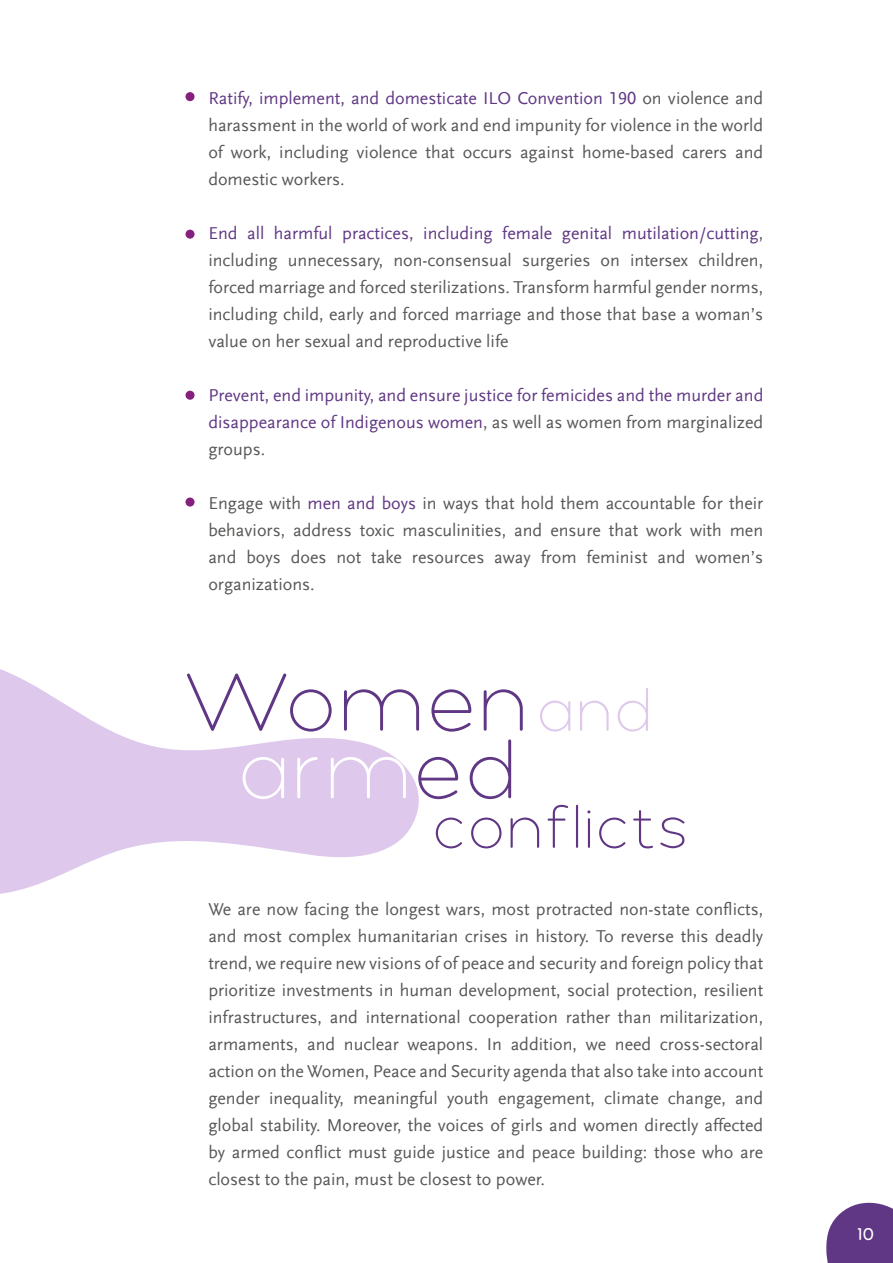
<style>
.page{position:relative;width:893px;height:1263px;background:#fff}
.page>*{position:absolute;margin:0;border:0;box-sizing:border-box;transform-origin:0 0}
.t1{font:300 84px/67.5px "Polly Rounded";color:#603784;text-align:center}
.t2{font:300 61.5px "Polly Rounded";color:#603784}
.t3{font:300 61.5px "Polly Rounded";color:#dec9ed}
.t4{font:18px/27px "Scala Sans Regular LF";color:#575756;text-align:justify}
.t5{font:18px/27px "Scala Sans Regular LF";color:#603784;text-align:justify}
.t6{font:18px "Polly Rounded";color:#fff}
.s1{color:#603784}
.s2{color:#575756}
.s3{color:#fff}
</style>
<div class="page">
<div style="left:185px;top:92px;width:10px;height:9px;background:#84207e;border-radius:50%"></div>
<div style="left:185px;top:230px;width:10px;height:9px;background:#84207e;border-radius:50%"></div>
<div style="left:185px;top:391px;width:10px;height:9px;background:#84207e;border-radius:50%"></div>
<svg style="left:185px;top:497px;width:10px;height:10px"></svg>
<svg style="left:826px;top:1202px;width:67px;height:61px;background:#734f93"></svg>
<svg style="left:0;top:669px;width:419px;height:225px;fill:#dec9ed"></svg>
<p class="t4" style="left:208px;top:85px;width:556px"><span class="s1">Ratify, implement, and domesticate ILO Convention 190</span> on violence and harassment in the world of work and end impunity for violence in the world of work, including violence that occurs against home-based carers and domestic workers.</p>
<p class="t4" style="left:208px;top:220px;width:556px"><span class="s1">End all harmful practices, including female genital mutilation/cutting</span>, including unnecessary, non-consensual surgeries on intersex children, forced marriage and forced sterilizations. Transform harmful gender norms, including child, early and forced marriage and those that base a woman’s value on her sexual and reproductive life</p>
<p class="t5" style="left:208px;top:382px;width:556px">Prevent, end impunity, and ensure justice for femicides and the murder and disappearance of Indigenous women<span class="s2">, as well as women from marginalized groups.</span></p>
<p class="t4" style="left:208px;top:490px;width:556px">Engage with <span class="s1">men and boys</span> in ways that hold them accountable for their behaviors, address toxic masculinities, and ensure that work with men and boys does not take resources away from feminist and women’s organizations.</p>
<h1 class="t1" style="left:183px;top:668px;width:348px">Women <span class="s3">arm</span>ed</h1>
<h2 class="t3" style="left:536px;top:673px;width:119px">and</h2>
<h2 class="t2" style="left:432px;top:790px;width:259px">conflicts</h2>
<p class="t4" style="left:208px;top:896px;width:556px">We are now facing the longest wars, most protracted non-state conflicts, and most complex humanitarian crises in history. To reverse this deadly trend, we require new visions of of peace and security and foreign policy that prioritize investments in human development, social protection, resilient infrastructures, and international cooperation rather than militarization, armaments, and nuclear weapons. In addition, we need cross-sectoral action on the Women, Peace and Security agenda that also take into account gender inequality, meaningful youth engagement, climate change, and global stability. Moreover, the voices of girls and women directly affected by armed conflict must guide justice and peace building: those who are closest to the pain, must be closest to power.</p>
<p class="t6" style="left:857px;top:1222px;width:19px">10</p>
</div>
